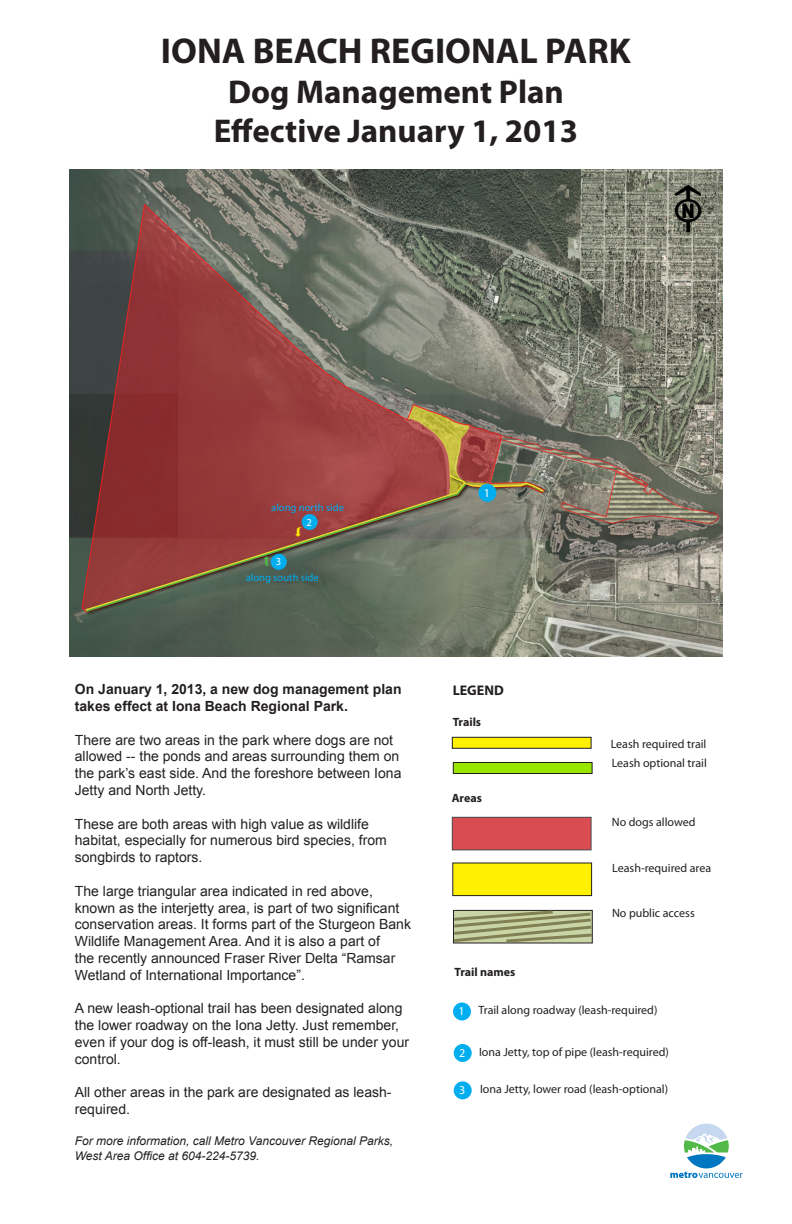
<style>
.page{position:relative;width:792px;height:1224px;background:#fff}
.page>*{position:absolute;margin:0;border:0;box-sizing:border-box;transform-origin:0 0}
.t1{font:700 36px "Myriad Pro";color:#231f20}
.t2{font:700 33px "Myriad Pro";color:#231f20}
.t3{font:14px/16.8px "Arial";color:#231f20}
.t4{font:700 14px/16.8px "Arial";color:#231f20}
.t5{font:700 14px "Myriad Pro";color:#231f20}
.t6{font:12px "Myriad Pro";color:#231f20}
.t7{font:italic 12px/14.4px "Arial";color:#231f20}
.t8{font:700 12px "Myriad Pro";color:#231f20}
.t9{font:12px "Myriad Pro";color:#fff}
.t10{font:10.6px "Myriad Pro";color:#00aeef}
.t11{font:10.6px "Myriad Pro";color:#fff}
</style>
<div class="page">
<img style="left:70px;top:170px;width:652px;height:487px">
<div style="left:302px;top:514px;width:16px;height:16px;background:#00aeef;border-radius:50%"></div>
<div style="left:271px;top:554px;width:16px;height:16px;background:#00aeef;border-radius:50%"></div>
<div style="left:452px;top:737px;width:139px;height:11px;background:#fff101"></div>
<div style="left:452px;top:737px;width:140px;height:12px;border:1px solid #231f20"></div>
<div style="left:453px;top:762px;width:139px;height:12px;background:#98e500"></div>
<div style="left:453px;top:762px;width:140px;height:12px;border:1px solid #231f20"></div>
<div style="left:452px;top:817px;width:139px;height:33px;background:#d94d52"></div>
<div style="left:453px;top:863px;width:139px;height:33px;background:#fff101"></div>
<div style="left:452px;top:862px;width:140px;height:34px;border:1px solid #231f20"></div>
<svg style="left:453px;top:909px;width:140px;height:35px;background:#a5aa81"></svg>
<div style="left:453px;top:1002px;width:18px;height:18px;background:#00aeef;border-radius:50%"></div>
<div style="left:478px;top:484px;width:18px;height:18px;background:#00aeef;border-radius:50%"></div>
<div style="left:454px;top:1044px;width:18px;height:18px;background:#00aeef;border-radius:50%"></div>
<div style="left:454px;top:1081px;width:18px;height:18px;background:#00aeef;border-radius:50%"></div>
<svg style="left:670px;top:1124px;width:73px;height:54px"></svg>
<svg style="left:264px;top:556px;width:6px;height:10px"></svg>
<svg style="left:295px;top:527px;width:7px;height:10px"></svg>
<p class="t1" style="left:161px;top:27px;width:472px">IONA BEACH REGIONAL PARK</p>
<p class="t2" style="left:228px;top:70px;width:337px">Dog Management Plan</p>
<p class="t2" style="left:214px;top:110px;width:366px">Effective January 1, 2013</p>
<p class="t10" style="left:271px;top:501px;width:74px">along north side</p>
<p class="t11" style="left:307px;top:515px;width:7px">2</p>
<p class="t11" style="left:276px;top:555px;width:7px">3</p>
<p class="t10" style="left:246px;top:571px;width:75px">along south side</p>
<p class="t4" style="left:75px;top:681px;width:328px">On January 1, 2013, a new dog management plan takes effect at Iona Beach Regional Park.</p>
<p class="t3" style="left:75px;top:731px;width:328px">There are two areas in the park where dogs are not allowed -- the ponds and areas surrounding them on the park’s east side. And the foreshore between Iona Jetty and North Jetty.</p>
<p class="t3" style="left:75px;top:815px;width:314px">These are both areas with high value as wildlife habitat, especially for numerous bird species, from songbirds to raptors.</p>
<p class="t3" style="left:75px;top:883px;width:338px">The large triangular area indicated in red above, known as the interjetty area, is part of two significant conservation areas. It forms part of the Sturgeon Bank Wildlife Management Area. And it is also a part of<br>the recently announced Fraser River Delta “Ramsar Wetland of International Importance”.</p>
<p class="t3" style="left:75px;top:1000px;width:336px">A new leash-optional trail has been designated along the lower roadway on the Iona Jetty. Just remember, even if your dog is off-leash, it must still be under your control.</p>
<p class="t3" style="left:75px;top:1084px;width:318px">All other areas in the park are designated as leash&shy;required.</p>
<p class="t7" style="left:75px;top:1134px;width:320px">For more information, call Metro Vancouver Regional Parks,<br>West Area Office at 604-224-5739.</p>
<p class="t9" style="left:484px;top:485px;width:8px">1</p>
<p class="t5" style="left:453px;top:681px;width:53px">LEGEND</p>
<p class="t8" style="left:453px;top:714px;width:30px">Trails</p>
<p class="t8" style="left:452px;top:790px;width:32px">Areas</p>
<p class="t8" style="left:454px;top:964px;width:62px">Trail names</p>
<p class="t6" style="left:611px;top:737px;width:97px">Leash required trail</p>
<p class="t6" style="left:612px;top:756px;width:97px">Leash optional trail</p>
<p class="t6" style="left:612px;top:814px;width:85px">No dogs allowed</p>
<p class="t6" style="left:612px;top:860px;width:100px">Leash-required area</p>
<p class="t6" style="left:612px;top:906px;width:84px">No public access</p>
<p class="t9" style="left:459px;top:1004px;width:8px">1</p>
<p class="t6" style="left:478px;top:1003px;width:181px">Trail along roadway (leash-required)</p>
<p class="t9" style="left:459px;top:1046px;width:8px">2</p>
<p class="t6" style="left:479px;top:1045px;width:191px">Iona Jetty, top of pipe (leash-required)</p>
<p class="t9" style="left:459px;top:1083px;width:8px">3</p>
<p class="t6" style="left:480px;top:1082px;width:189px">Iona Jetty, lower road (leash-optional)</p>
</div>
